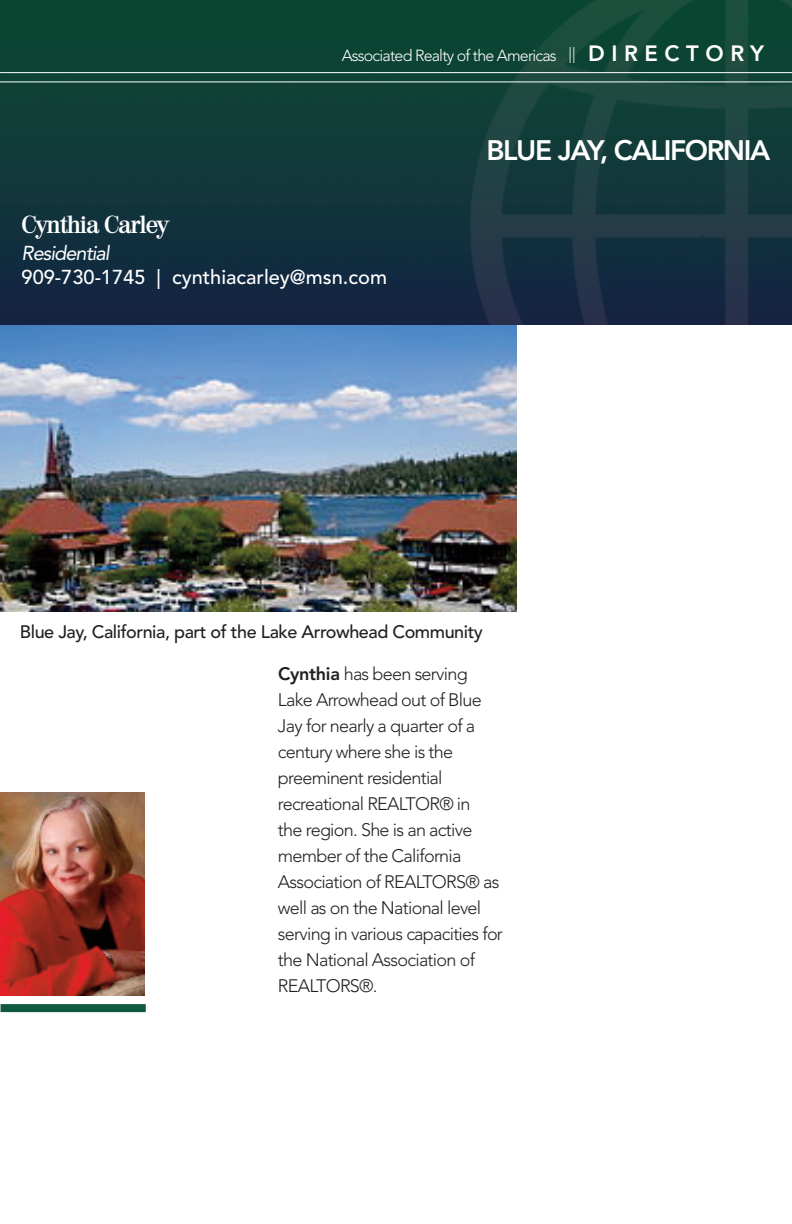
<style>
.page{position:relative;width:792px;height:1224px;background:#fff}
.page>*{position:absolute;margin:0;border:0;box-sizing:border-box;transform-origin:0 0}
.t1{font:800 28px "Avenir LT Std";letter-spacing:-.05em;color:#fff}
.t2{font:700 24px "Valencia";letter-spacing:-.025em;color:#fff}
.t3{font:500 20px "Avenir LT Std";color:#fff}
.t4{font:italic 20px "Avenir LT Std";letter-spacing:-.05em;color:#fff}
.t5{font:300 18px/26px "Avenir LT Std";letter-spacing:-.04em;color:#231f20}
.t6{font:500 18px "Avenir LT Std";letter-spacing:-.025em;color:#231f20}
.t7{font:300 16px "Avenir LT Std";letter-spacing:-.05em;color:#fff}
.s1{font-weight:800;font-size:22px}
.s2{font-weight:800}
</style>
<div class="page">
<img style="left:0;top:325px;width:516px;height:287px">
<img style="left:0;top:0;width:792px;height:325px">
<hr style="left:0;top:321px;width:516px;height:4px;background:#152241">
<hr style="left:0;top:72px;width:792px;height:1px;background:#fff">
<hr style="left:0;top:82px;width:792px;height:1px;background:#fff">
<div style="left:1px;top:1004px;width:145px;height:8px;background:#105941"></div>
<img style="left:1px;top:793px;width:144px;height:203px">
<p class="t7" style="left:342px;top:49px;width:424px">Associated Realty of the Americas || <span class="s1">D I R E C T O R Y</span></p>
<h2 class="t2" style="left:22px;top:216px;width:149px">Cynthia Carley</h2>
<p class="t4" style="left:22px;top:245px;width:90px">Residential</p>
<p class="t3" style="left:22px;top:269px;width:367px">909-730-1745 | cynthiacarley@msn.com</p>
<h1 class="t1" style="left:486px;top:139px;width:285px">BLUE JAY, CALIFORNIA</h1>
<p class="t6" style="left:20px;top:624px;width:464px">Blue Jay, California, part of the Lake Arrowhead Community</p>
<p class="t5" style="left:278px;top:662px;width:227px"><span class="s2">Cynthia</span> has been serving<br>Lake Arrowhead out of Blue<br>Jay for nearly a quarter of a century where she is the preeminent residential recreational REALTOR® in<br>the region. She is an active member of the California<br>Association of REALTORS® as well as on the National level serving in various capacities for the National Association of<br>REALTORS®.</p>
</div>
